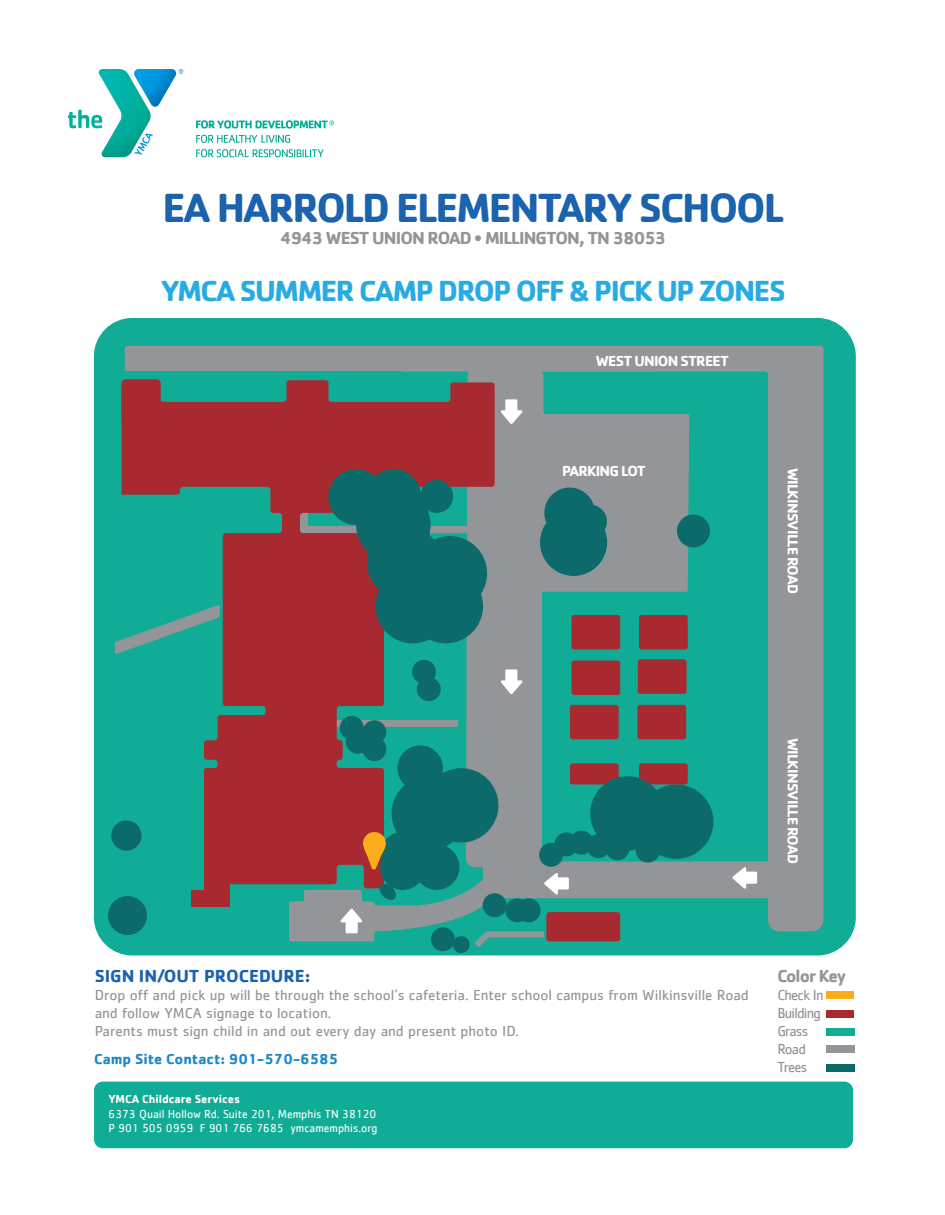
<style>
.page{position:relative;width:945px;height:1215px;background:#fff}
.page>*{position:absolute;margin:0;border:0;box-sizing:border-box;transform-origin:0 0}
.t1{font:700 42px "Cachet";letter-spacing:-.05em;color:#1b62af}
.t2{font:700 30px "Cachet";letter-spacing:-.05em;color:#27abe2}
.t3{font:700 18px "Cachet";letter-spacing:-.05em;color:#939598}
.t4{font:700 18px "Cachet";color:#1b62af}
.t5{font:15px/18px "Cachet";color:#939598}
.t6{font:700 15px "Cachet";letter-spacing:-.05em;color:#fff}
.t7{font:15px/18px "Cachet";letter-spacing:-.05em;color:#939598}
.t8{font:700 15px "Cachet";color:#1e88c9}
.t9{font:12px/14.4px "Cachet";color:#fff}
.t10{font:700 12px "Cachet";color:#fff}
</style>
<div class="page">
<div style="left:95px;top:319px;width:760px;height:636px;background:#10ac95;border-radius:38px"></div>
<div style="left:94px;top:1082px;width:759px;height:66px;background:#10ac95;border-radius:9px"></div>
<div style="left:827px;top:991px;width:27px;height:8px;background:#faae1b"></div>
<div style="left:827px;top:1010px;width:27px;height:7px;background:#a92931"></div>
<div style="left:826px;top:1028px;width:28px;height:8px;background:#10ac95"></div>
<div style="left:826px;top:1045px;width:28px;height:8px;background:#939598"></div>
<div style="left:826px;top:1064px;width:28px;height:7px;background:#0c6a6b"></div>
<div style="left:111px;top:820px;width:31px;height:31px;background:#0c6a6b;border-radius:50%"></div>
<div style="left:108px;top:896px;width:39px;height:39px;background:#0c6a6b;border-radius:50%"></div>
<div style="left:204px;top:871px;width:26px;height:34px;background:#a92931"></div>
<div style="left:191px;top:890px;width:38px;height:17px;background:#a92931"></div>
<svg style="left:289px;top:372px;width:507px;height:569px;fill:#939598"></svg>
<div style="left:346px;top:920px;width:12px;height:13px;background:#fff"></div>
<svg style="left:340px;top:908px;width:23px;height:14px"></svg>
<div style="left:505px;top:669px;width:12px;height:14px;background:#fff"></div>
<svg style="left:500px;top:680px;width:23px;height:14px"></svg>
<div style="left:505px;top:399px;width:12px;height:14px;background:#fff"></div>
<svg style="left:500px;top:410px;width:23px;height:14px"></svg>
<svg style="left:529px;top:346px;width:294px;height:585px;fill:#939595"></svg>
<div style="left:639px;top:784px;width:74px;height:75px;background:#0c6a6b;border-radius:50%"></div>
<div style="left:743px;top:872px;width:14px;height:12px;background:#fff"></div>
<svg style="left:732px;top:867px;width:14px;height:22px"></svg>
<div style="left:677px;top:514px;width:33px;height:33px;background:#0c6a6b;border-radius:50%"></div>
<div style="left:544px;top:488px;width:51px;height:50px;background:#0c6a6b;border-radius:50%"></div>
<div style="left:574px;top:505px;width:33px;height:33px;background:#0c6a6b;border-radius:50%"></div>
<div style="left:540px;top:509px;width:67px;height:67px;background:#0c6a6b;border-radius:50%"></div>
<svg style="left:122px;top:375px;width:373px;height:513px;fill:#a92931"></svg>
<svg style="left:297px;top:469px;width:190px;height:174px"></svg>
<svg style="left:339px;top:715px;width:49px;height:47px"></svg>
<svg style="left:378px;top:883px;width:19px;height:18px"></svg>
<div style="left:420px;top:480px;width:33px;height:33px;background:#0c6a6b;border-radius:50%"></div>
<div style="left:570px;top:763px;width:49px;height:21px;background:#a92931;border-radius:3px"></div>
<div style="left:639px;top:763px;width:49px;height:21px;background:#a92931;border-radius:3px"></div>
<div style="left:590px;top:776px;width:75px;height:75px;background:#0c6a6b;border-radius:50%"></div>
<div style="left:380px;top:832px;width:46px;height:45px;background:#0c6a6b;border-radius:50%"></div>
<div style="left:414px;top:844px;width:45px;height:46px;background:#0c6a6b;border-radius:50%"></div>
<div style="left:380px;top:844px;width:46px;height:46px;background:#0c6a6b;border-radius:50%"></div>
<svg style="left:430px;top:829px;width:231px;height:124px"></svg>
<svg style="left:115px;top:605px;width:105px;height:49px"></svg>
<svg style="left:363px;top:830px;width:23px;height:39px"></svg>
<svg style="left:68px;top:69px;width:115px;height:88px"></svg>
<svg style="left:196px;top:135px;width:94px;height:8px"></svg>
<svg style="left:196px;top:149px;width:128px;height:8px"></svg>
<svg style="left:196px;top:120px;width:138px;height:9px"></svg>
<div style="left:125px;top:346px;width:530px;height:26px;background:#939598;border-radius:2px"></div>
<div style="left:118px;top:372px;width:284px;height:8px;background:#10ac95"></div>
<div style="left:116px;top:374px;width:64px;height:11px;background:#10ac95"></div>
<div style="left:122px;top:379px;width:39px;height:42px;background:#a92931;border-radius:4px"></div>
<h1 class="t1" style="left:163px;top:181px;width:623px">EA HARROLD ELEMENTARY SCHOOL</h1>
<p class="t3" style="left:280px;top:226px;width:388px">4943 WEST UNION ROAD • MILLINGTON, TN 38053</p>
<h2 class="t2" style="left:161px;top:272px;width:627px">YMCA SUMMER CAMP DROP OFF &amp; PICK UP ZONES</h2>
<p class="t6" style="left:596px;top:351px;width:135px">WEST UNION STREET</p>
<p class="t6" style="left:562px;top:461px;width:85px">PARKING LOT</p>
<p class="t6" style="left:803px;top:468px;width:128px;rotate:90deg">WILKINSVILLE ROAD</p>
<p class="t6" style="left:803px;top:738px;width:128px;rotate:90deg">WILKINSVILLE ROAD</p>
<p class="t4" style="left:95px;top:964px;width:217px">SIGN IN/OUT PROCEDURE:</p>
<p class="t5" style="left:95px;top:986px;width:656px">Drop off and pick up will be through the school’s cafeteria. Enter school campus from Wilkinsville Road and follow YMCA signage to location.<br>Parents must sign child in and out every day and present photo ID.</p>
<p class="t8" style="left:94px;top:1049px;width:246px">Camp Site Contact: 901-570-6585</p>
<p class="t10" style="left:109px;top:1091px;width:133px">YMCA Childcare Services</p>
<p class="t9" style="left:109px;top:1106px;width:270px">6373 Quail Hollow Rd. Suite 201, Memphis TN 38120<br>P 901 505 0959 F 901 766 7685 ymcamemphis.org</p>
<p class="t3" style="left:777px;top:964px;width:71px">Color Key</p>
<p class="t7" style="left:777px;top:986px;width:48px">Check In<br>Building<br>Grass<br>Road<br>Trees</p>
</div>
